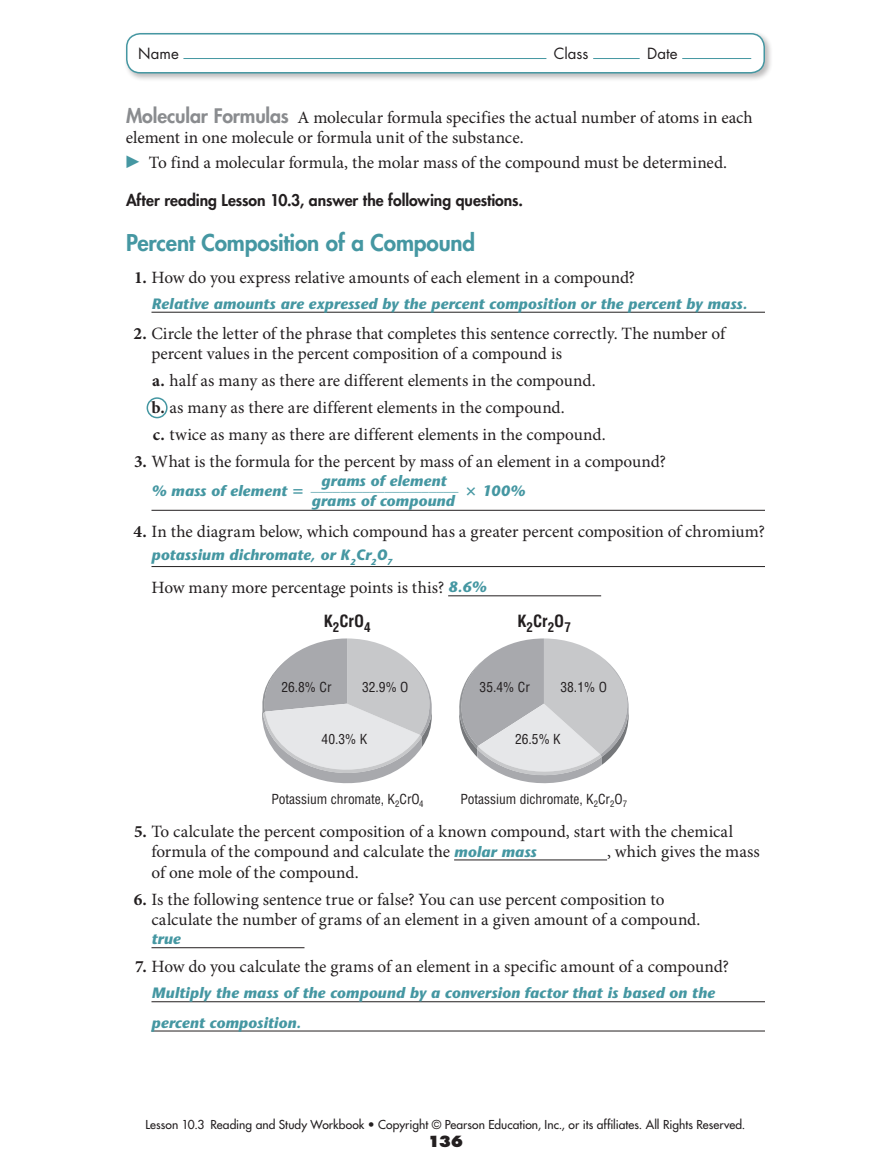
<style>
.page{position:relative;width:891px;height:1175px;background:#fff}
.page>*{position:absolute;margin:0;border:0;box-sizing:border-box;transform-origin:0 0}
.t1{font:800 22.5px "Futura Std";letter-spacing:-.01em;color:#4597a2}
.t2{font:17.25px/20.2px "Minion Pro";letter-spacing:-.005em;color:#231f20}
.t3{font:700 condensed 16.35px "Helvetica";color:#231f20}
.t4{font:800 15.75px "Futura Std";color:#231f20}
.t5{font:italic 700 15px/29.2px "Stone Sans Std";letter-spacing:.005em;color:#4597a2}
.t6{font:15px "Futura Std";letter-spacing:.005em;color:#231f20}
.t7{font:800 15px "Futura Std";color:#231f20}
.t8{font:condensed 13.5px "Helvetica";color:#231f20}
.t9{font:italic 700 12.75px "Stone Sans Std";color:#4597a2;scale:1.16 1}
.t10{font:500 12px "Futura Std";letter-spacing:.005em;color:#231f20}
.s1{font-family:"Futura Std";font-weight:800;font-size:19.5px;color:#8a8c8f}
.s2{color:#4597a2}
.s3{font-weight:700}
</style>
<div class="page">
<div style="left:124px;top:31px;width:649px;height:51px;background:#231f20;opacity:.3"></div>
<div style="left:127px;top:34px;width:637px;height:39px;background:#fff;border-radius:14px"></div>
<div style="left:126px;top:33px;width:639px;height:41px;border:2px solid #4597a2;border-radius:14px"></div>
<hr style="left:183px;top:58px;width:363px;height:1px;background:#4597a2">
<hr style="left:593px;top:58px;width:47px;height:1px;background:#4597a2">
<hr style="left:682px;top:58px;width:69px;height:1px;background:#4597a2">
<hr style="left:152px;top:312px;width:613px;height:1px;background:#231f20">
<hr style="left:152px;top:510px;width:613px;height:1px;background:#231f20">
<hr style="left:152px;top:566px;width:613px;height:1px;background:#231f20">
<hr style="left:152px;top:1001px;width:613px;height:1px;background:#231f20">
<hr style="left:152px;top:1030px;width:613px;height:1px;background:#231f20">
<hr style="left:448px;top:595px;width:153px;height:1px;background:#231f20">
<svg style="left:262px;top:638px;width:170px;height:146px"></svg>
<svg style="left:459px;top:638px;width:170px;height:146px"></svg>
<hr style="left:454px;top:859px;width:153px;height:1px;background:#231f20">
<hr style="left:152px;top:947px;width:152px;height:1px;background:#231f20">
<div style="left:147px;top:397px;width:21px;height:21px;border:2px solid #4597a2;border-radius:50%"></div>
<p class="t6" style="left:138px;top:44px;width:42px">Name</p>
<p class="t6" style="left:554px;top:44px;width:36px">Class</p>
<p class="t6" style="left:647px;top:44px;width:32px">Date</p>
<p class="t2" style="left:126px;top:108px;width:628px"><span class="s1">Molecular Formulas</span> A molecular formula specifies the actual number of atoms in each element in one molecule or formula unit of the substance.</p>
<p class="t2" style="left:126px;top:153px;width:603px"><span class="s2">▶</span> To find a molecular formula, the molar mass of the compound must be determined.</p>
<p class="t4" style="left:126px;top:190px;width:399px">After reading Lesson 10.3, answer the following questions.</p>
<p class="t1" style="left:126px;top:228px;width:351px">Percent Composition of a Compound</p>
<p class="t2" style="left:134px;top:268px;width:502px"><span class="s3">1.</span> How do you express relative amounts of each element in a compound?</p>
<p class="t2" style="left:152px;top:324px;width:575px;text-indent:-18px"><span class="s3">2.</span> Circle the letter of the phrase that completes this sentence correctly. The number of percent values in the percent composition of a compound is</p>
<p class="t2" style="left:152px;top:368px;width:456px;line-height:27px"><span class="s3">a.</span> half as many as there are different elements in the compound. <span class="s3">b.</span> as many as there are different elements in the compound.<br><span class="s3">c.</span> twice as many as there are different elements in the compound.</p>
<p class="t2" style="left:134px;top:452px;width:533px"><span class="s3">3.</span> What is the formula for the percent by mass of an element in a compound?</p>
<p class="t5" style="left:152px;top:289px;width:598px">Relative amounts are expressed by the percent composition or the percent by mass.</p>
<p class="t5" style="left:151px;top:476px;width:154px">% mass of element ∙</p>
<p class="t5" style="left:321px;top:466px;width:127px">grams of element</p>
<p class="t9" style="left:311px;top:479px;width:129px">____________________</p>
<p class="t5" style="left:311px;top:486px;width:145px">grams of compound</p>
<p class="t5" style="left:465px;top:476px;width:62px">∙ 100%</p>
<p class="t2" style="left:134px;top:522px;width:633px"><span class="s3">4.</span> In the diagram below, which compound has a greater percent composition of chromium?</p>
<p class="t2" style="left:152px;top:578px;width:294px">How many more percentage points is this?</p>
<p class="t5" style="left:152px;top:540px;width:242px">potassium dichromate, or K<sub>2</sub>Cr<sub>2</sub>O<sub>7</sub></p>
<p class="t5" style="left:448px;top:572px;width:40px">8.6%</p>
<p class="t3" style="left:324px;top:611px;width:48px">K<sub>2</sub>CrO<sub>4</sub></p>
<p class="t3" style="left:517px;top:611px;width:55px">K<sub>2</sub>Cr<sub>2</sub>O<sub>7</sub></p>
<p class="t8" style="left:281px;top:679px;width:52px">26.8% Cr</p>
<p class="t8" style="left:362px;top:679px;width:48px">32.9% O</p>
<p class="t8" style="left:322px;top:730px;width:47px">40.3% K</p>
<p class="t8" style="left:480px;top:679px;width:52px">35.4% Cr</p>
<p class="t8" style="left:560px;top:679px;width:48px">38.1% O</p>
<p class="t8" style="left:515px;top:730px;width:47px">26.5% K</p>
<p class="t8" style="left:271px;top:790px;width:154px">Potassium chromate, K<sub>2</sub>CrO<sub>4</sub></p>
<p class="t8" style="left:460px;top:790px;width:168px">Potassium dichromate, K<sub>2</sub>Cr<sub>2</sub>O<sub>7</sub></p>
<p class="t2" style="left:152px;top:822px;width:583px;text-indent:-17px"><span class="s3">5.</span> To calculate the percent composition of a known compound, start with the chemical formula of the compound and calculate the</p>
<p class="t2" style="left:607px;top:842px;width:154px">, which gives the mass</p>
<p class="t5" style="left:454px;top:836px;width:84px">molar mass</p>
<p class="t2" style="left:152px;top:862px;width:209px">of one mole of the compound.</p>
<p class="t2" style="left:152px;top:889px;width:550px;text-indent:-18px"><span class="s3">6.</span> Is the following sentence true or false? You can use percent composition to calculate the number of grams of an element in a given amount of a compound.</p>
<p class="t2" style="left:135px;top:957px;width:595px"><span class="s3">7.</span> How do you calculate the grams of an element in a specific amount of a compound?</p>
<p class="t5" style="left:151px;top:924px;width:31px">true</p>
<p class="t5" style="left:152px;top:978px;width:565px">Multiply the mass of the compound by a conversion factor that is based on the percent composition.</p>
<p class="t10" style="left:145px;top:1117px;width:601px">Lesson 10.3 Reading and Study Workbook • Copyright © Pearson Education, Inc., or its affiliates. All Rights Reserved.</p>
<p class="t7" style="left:428px;top:1132px;width:37px">136</p>
</div>
